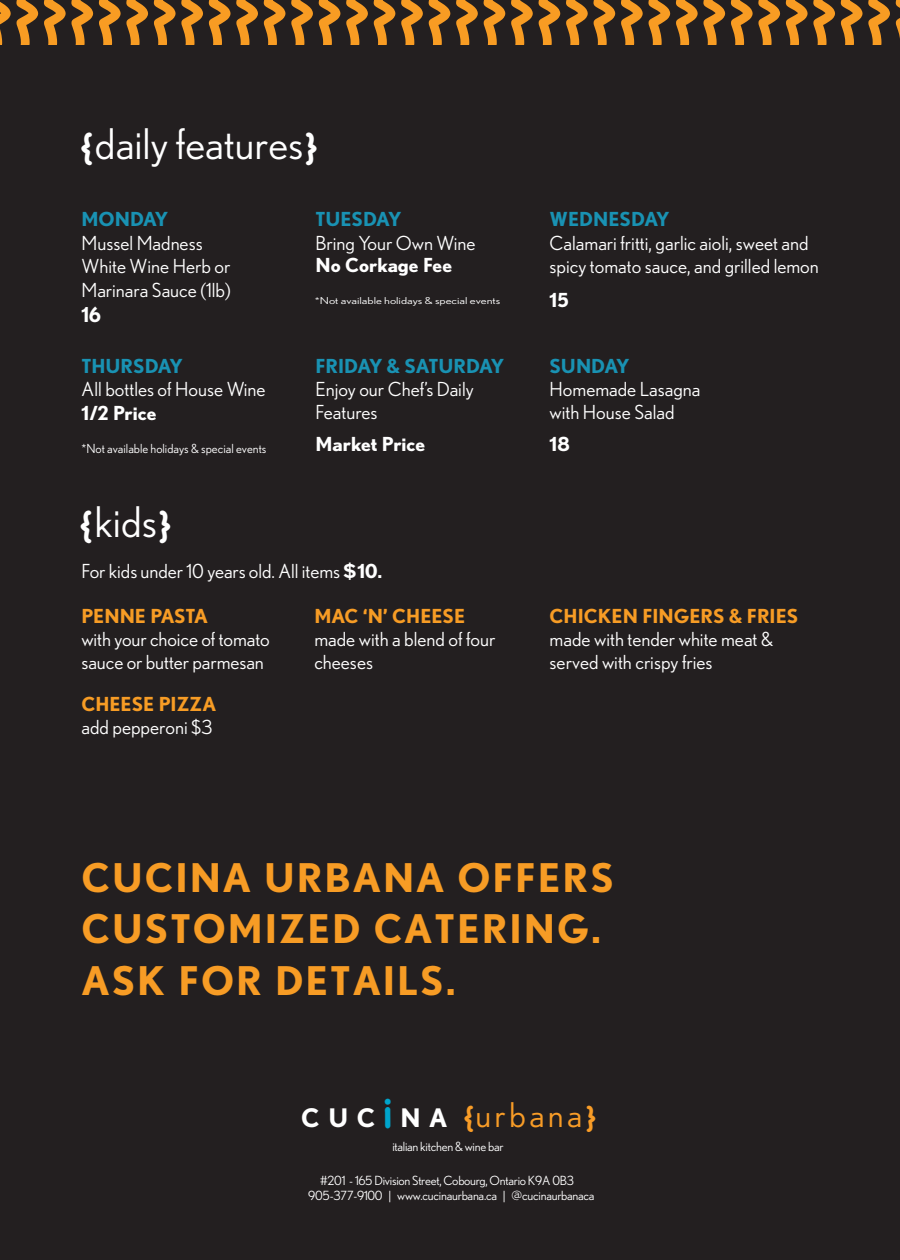
<style>
.page{position:relative;width:900px;height:1260px;background:#231f20}
.page>*{position:absolute;margin:0;border:0;box-sizing:border-box;transform-origin:0 0}
.t1{font:42.25px "Nobel";color:#fff}
.t2{font:42.12px "Nobel";color:#fff}
.t3{font:700 39.5px/51.1px "Nobel";letter-spacing:.05em;color:#f79c25}
.t4{font:34px "Nobel";letter-spacing:.1em;color:#f89c27}
.t5{font:700 20.5px "Nobel";color:#fff;scale:.95 1}
.t6{font:19.38px/23.1px "Nobel";color:#fff}
.t7{font:700 19.38px "Nobel";color:#f79c25}
.t8{font:700 19.38px "Nobel";color:#1992b3}
.t9{font:700 19.38px "Nobel";color:#fff}
.t10{font:12.62px/15.1px "Nobel";letter-spacing:-.02em;color:#fff}
.t11{font:12.5px "Nobel";color:#fff}
.t12{font:9.5px "Nobel";color:#fff;scale:1.33 1}
.s1{font-family:"Chalkboard";font-weight:700;font-size:32.38px}
.s2{font-weight:700}
.s3{font-weight:700;font-size:25.5px;color:#fff}
.s4{font-family:"Chalkboard";font-weight:700;font-size:38.38px;color:#00a5cc}
.s5{font-weight:700;font-size:25.5px;color:#231f20}
.s6{font-family:"Chalkboard";font-weight:700;font-size:26.12px}
</style>
<div class="page">
<svg style="left:0;top:0;width:900px;height:44px"></svg>
<h1 class="t1" style="left:80px;top:119px;width:239px"><span class="s1">{</span>daily features<span class="s1">}</span></h1>
<p class="t8" style="left:81px;top:208px;width:88px">MONDAY</p>
<p class="t6" style="left:81px;top:231px;width:151px;line-height:23.5px">Mussel Madness<br>White Wine Herb or<br>Marinara Sauce (1lb)</p>
<p class="t5" style="left:81px;top:303px;width:22px">16</p>
<p class="t8" style="left:81px;top:354px;width:103px">THURSDAY</p>
<p class="t6" style="left:81px;top:377px;width:186px">All bottles of House Wine</p>
<p class="t9" style="left:82px;top:401px;width:77px">1/2 Price</p>
<p class="t11" style="left:81px;top:441px;width:186px">*Not available holidays &amp; special events</p>
<h2 class="t2" style="left:80px;top:498px;width:93px"><span class="s1">{</span>kids<span class="s1">}</span></h2>
<p class="t8" style="left:315px;top:208px;width:88px">TUESDAY</p>
<p class="t6" style="left:315px;top:231px;width:162px">Bring Your Own Wine</p>
<p class="t9" style="left:315px;top:254px;width:138px">No Corkage Fee</p>
<p class="t12" style="left:315px;top:295px;width:141px">*Not available holidays &amp; special events</p>
<p class="t8" style="left:315px;top:354px;width:190px">FRIDAY &amp; SATURDAY</p>
<p class="t6" style="left:315px;top:377px;width:160px">Enjoy our Chef’s Daily<br>Features</p>
<p class="t9" style="left:315px;top:433px;width:111px">Market Price</p>
<p class="t6" style="left:81px;top:559px;width:303px">For kids under 10 years old. All items <span class="s2">$10.</span></p>
<p class="t7" style="left:81px;top:604px;width:128px">PENNE PASTA</p>
<p class="t6" style="left:81px;top:627px;width:190px">with your choice of tomato</p>
<p class="t6" style="left:81px;top:650px;width:184px">sauce or butter parmesan</p>
<p class="t7" style="left:81px;top:692px;width:136px">CHEESE PIZZA</p>
<p class="t6" style="left:81px;top:715px;width:133px">add pepperoni $3</p>
<p class="t7" style="left:314px;top:604px;width:152px">MAC ‘N’ CHEESE</p>
<p class="t6" style="left:314px;top:627px;width:183px">made with a blend of four cheeses</p>
<p class="t8" style="left:550px;top:208px;width:121px">WEDNESDAY</p>
<p class="t6" style="left:550px;top:231px;width:271px">Calamari fritti, garlic aioli, sweet and spicy tomato sauce, and grilled lemon</p>
<p class="t9" style="left:550px;top:288px;width:21px">15</p>
<p class="t8" style="left:550px;top:354px;width:81px">SUNDAY</p>
<p class="t6" style="left:550px;top:377px;width:152px">Homemade Lasagna with House Salad</p>
<p class="t9" style="left:550px;top:433px;width:22px">18</p>
<p class="t7" style="left:550px;top:604px;width:250px">CHICKEN FINGERS &amp; FRIES</p>
<p class="t6" style="left:550px;top:628px;width:225px">made with tender white meat &amp; served with crispy fries</p>
<h3 class="t3" style="left:81px;top:852px;width:534px">CUCINA URBANA OFFERS<br>CUSTOMIZED CATERING.<br>ASK FOR DETAILS.</h3>
<h3 class="t4" style="left:301px;top:1095px;width:296px"><span class="s3">C U C</span> <span class="s4">i</span><span class="s5">I</span> <span class="s3">N A</span> <span class="s6">{</span>urbana<span class="s6">}</span></h3>
<p class="t10" style="left:392px;top:1139px;width:113px">italian kitchen &amp; wine bar</p>
<p class="t10" style="left:308px;top:1173px;width:288px;text-indent:12px">#201 - 165 Division Street, Cobourg, Ontario K9A 0B3<br>905-377-9100 | www.cucinaurbana.ca | @cucinaurbanaca</p>
</div>
